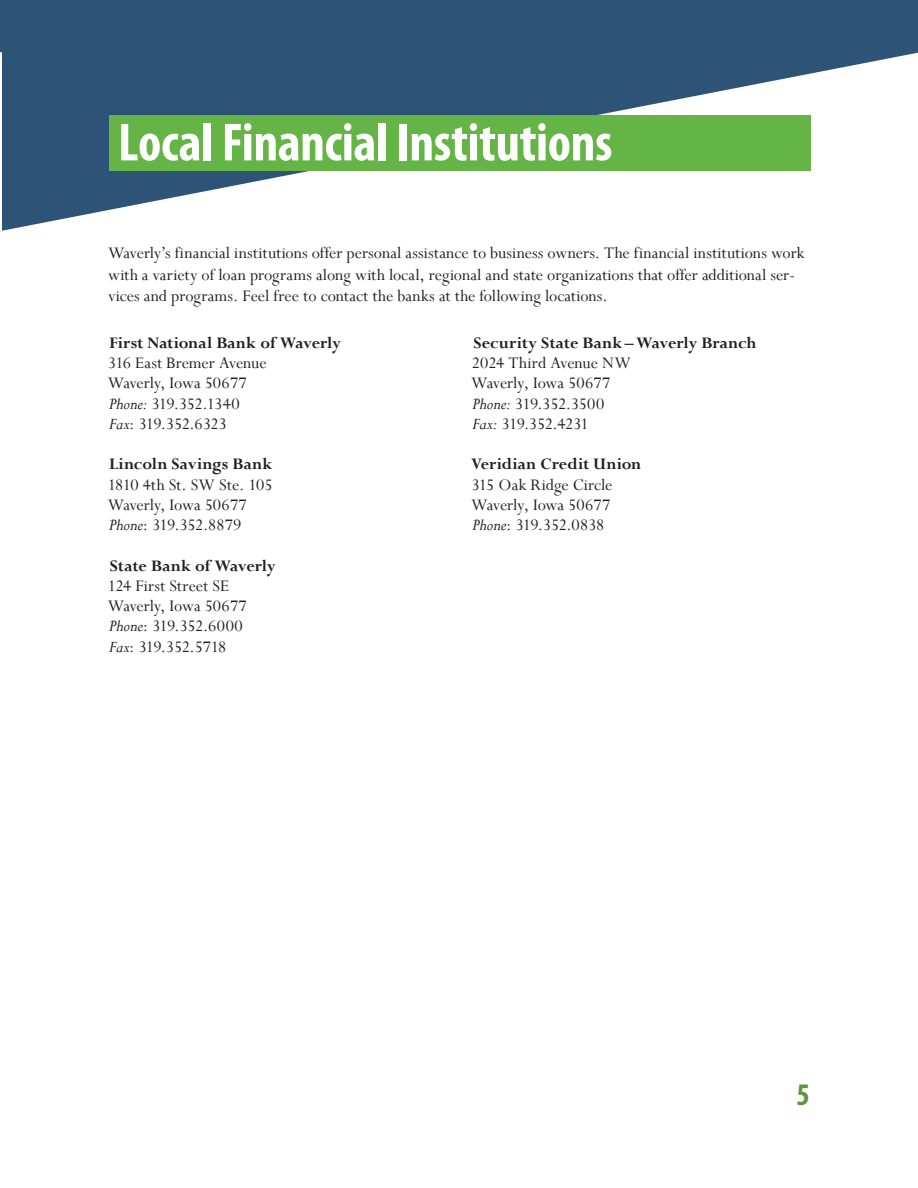
<style>
.page{position:relative;width:918px;height:1188px;background:#fff}
.page>*{position:absolute;margin:0;border:0;box-sizing:border-box;transform-origin:0 0}
.t1{font:700 condensed 54px "Myriad Pro";letter-spacing:-.005em;color:#fff}
.t2{font:700 condensed 31.5px "Myriad Pro";color:#5b9841}
.t3{font:18px/21.6px "Perpetua";letter-spacing:-.005em;color:#231f20}
.t4{font:700 18px "Perpetua";color:#231f20}
.t5{font:18px "Perpetua";letter-spacing:-.03em;color:#231f20}
.s1{font-style:italic}
</style>
<div class="page">
<svg style="left:2px;top:0;width:916px;height:231px;fill:#2d5476"></svg>
<div style="left:0;top:0;width:45px;height:52px;background:#2d5476"></div>
<div style="left:109px;top:115px;width:702px;height:56px;background:#64b545"></div>
<p class="t1" style="left:118px;top:109px;width:496px">Local Financial Institutions</p>
<p class="t3" style="left:108px;top:242px;width:698px">Waverly’s financial institutions offer personal assistance to business owners. The financial institutions work with a variety of loan programs along with local, regional and state organizations that offer additional ser&shy;vices and programs. Feel free to contact the banks at the following locations.</p>
<p class="t4" style="left:109px;top:331px;width:234px">First National Bank of Waverly</p>
<p class="t3" style="left:108px;top:352px;width:160px">316 East Bremer Avenue</p>
<p class="t3" style="left:108px;top:372px;width:140px">Waverly, Iowa 50677</p>
<p class="t5" style="left:109px;top:392px;width:132px"><span class="s1">Phone:</span> 319.352.1340</p>
<p class="t3" style="left:109px;top:413px;width:119px"><span class="s1">Fax</span>: 319.352.6323</p>
<p class="t4" style="left:109px;top:453px;width:165px">Lincoln Savings Bank</p>
<p class="t3" style="left:108px;top:473px;width:166px">1810 4th St. SW Ste. 105</p>
<p class="t3" style="left:108px;top:494px;width:140px">Waverly, Iowa 50677</p>
<p class="t3" style="left:109px;top:514px;width:134px"><span class="s1">Phone</span>: 319.352.8879</p>
<p class="t4" style="left:110px;top:554px;width:167px">State Bank of Waverly</p>
<p class="t3" style="left:108px;top:575px;width:123px">124 First Street SE</p>
<p class="t3" style="left:108px;top:595px;width:140px">Waverly, Iowa 50677</p>
<p class="t3" style="left:109px;top:615px;width:135px"><span class="s1">Phone</span>: 319.352.6000</p>
<p class="t5" style="left:109px;top:635px;width:119px"><span class="s1">Fax</span>: 319.352.5718</p>
<p class="t4" style="left:473px;top:331px;width:285px">Security State Bank–Waverly Branch</p>
<p class="t3" style="left:472px;top:352px;width:161px">2024 Third Avenue NW</p>
<p class="t3" style="left:471px;top:372px;width:140px">Waverly, Iowa 50677</p>
<p class="t3" style="left:473px;top:392px;width:133px"><span class="s1">Phone:</span> 319.352.3500</p>
<p class="t5" style="left:472px;top:412px;width:118px"><span class="s1">Fax:</span> 319.352.4231</p>
<p class="t4" style="left:471px;top:453px;width:172px">Veridian Credit Union</p>
<p class="t3" style="left:471px;top:473px;width:142px">315 Oak Ridge Circle</p>
<p class="t3" style="left:471px;top:494px;width:140px">Waverly, Iowa 50677</p>
<p class="t3" style="left:473px;top:514px;width:133px"><span class="s1">Phone</span>: 319.352.0838</p>
<h2 class="t2" style="left:797px;top:1075px;width:15px">5</h2>
</div>
